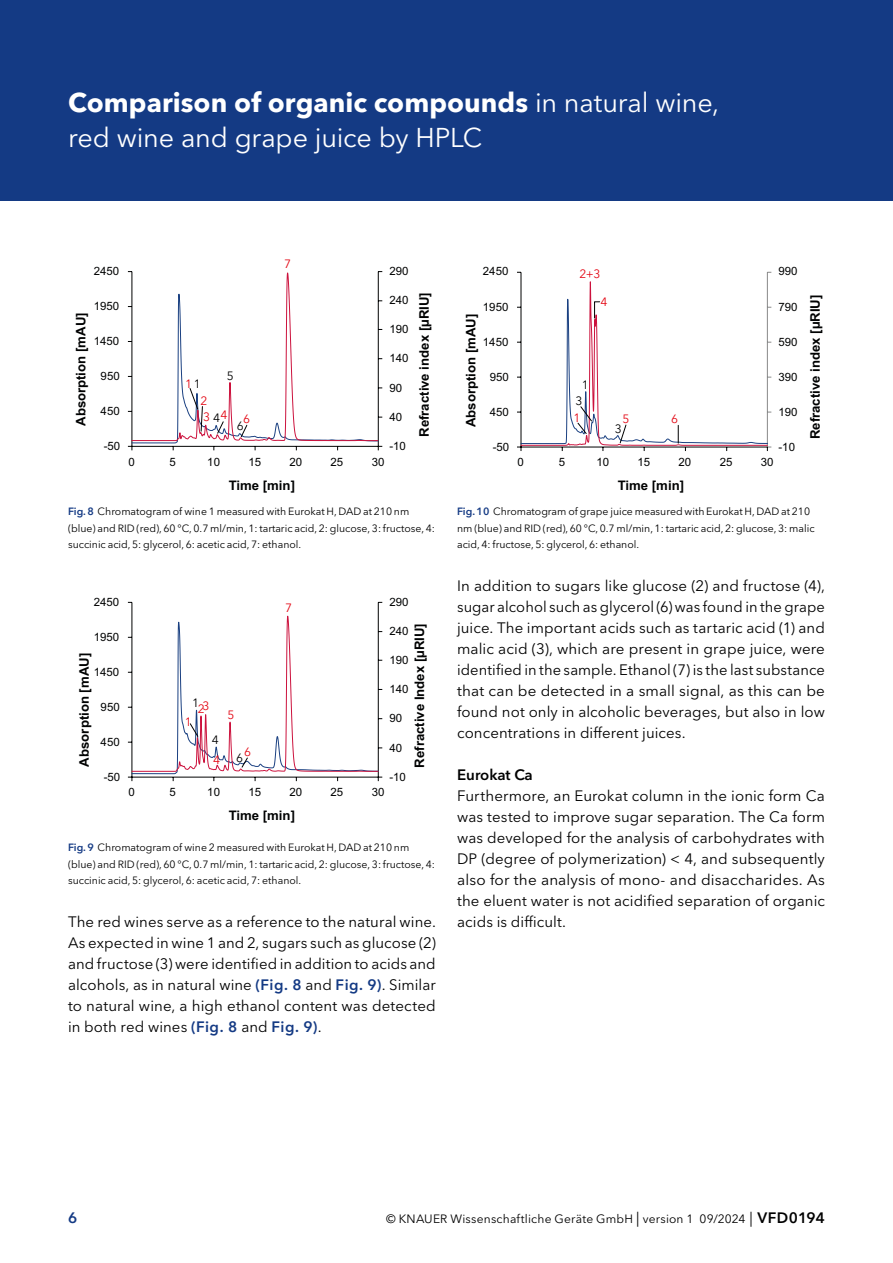
<style>
.page{position:relative;width:893px;height:1263px;background:#fff}
.page>*{position:absolute;margin:0;border:0;box-sizing:border-box;transform-origin:0 0}
.t1{font:27px/34.5px "Avenir Next W1 G";letter-spacing:-.01em;color:#fff}
.t2{font:15px/21px "Avenir Next W1 G";letter-spacing:.005em;color:#000;text-align:justify}
.t3{font:600 15px "Avenir Next W1 G";letter-spacing:-.005em;color:#000}
.t4{font:600 15px "Avenir Next W1 G";color:#143a84}
.t5{font:700 13.2px "Arial";color:#010202}
.t6{font:12px/16.6px "Avenir Next W1 G";letter-spacing:.015em;color:#000;text-align:center}
.t7{font:12px/17.9px "Avenir Next W1 G";color:#e30613}
.t8{font:11.4px "Arial";color:#010202}
.t9{font:10.5px/16.5px "Avenir Next W1 G";color:#000}
.s1{font-weight:700}
.s2{color:#000}
.s3{font-weight:600;color:#143a84}
.s4{font-size:15px}
.s5{font-weight:600;font-size:15px}
</style>
<div class="page">
<div style="left:0;top:0;width:893px;height:201px;background:#143a84"></div>
<hr style="left:378px;top:602px;width:1px;height:175px;background:#010202">
<hr style="left:132px;top:602px;width:1px;height:175px;background:#010202">
<hr style="left:767px;top:272px;width:1px;height:175px;background:#888989">
<hr style="left:521px;top:272px;width:1px;height:175px;background:#010202">
<svg style="left:128px;top:271px;width:254px;height:179px"></svg>
<svg style="left:128px;top:615px;width:254px;height:166px"></svg>
<svg style="left:517px;top:281px;width:254px;height:170px"></svg>
<h1 class="t1" style="left:68px;top:86px;width:653px"><span class="s1">Comparison of organic compounds</span> in natural wine, red wine and grape juice by HPLC</h1>
<p class="t8" style="left:94px;top:263px;width:27px">2450</p>
<p class="t7" style="left:284px;top:255px;width:8px">7</p>
<p class="t8" style="left:389px;top:263px;width:21px">290</p>
<p class="t8" style="left:483px;top:264px;width:27px">2450</p>
<p class="t7" style="left:579px;top:265px;width:22px">2+3</p>
<p class="t8" style="left:778px;top:264px;width:21px">990</p>
<p class="t8" style="left:94px;top:299px;width:27px">1950</p>
<p class="t5" style="left:72px;top:426px;width:115px;rotate:-90deg">Absorption [mAU]</p>
<p class="t8" style="left:94px;top:334px;width:27px">1450</p>
<p class="t8" style="left:101px;top:369px;width:21px">950</p>
<p class="t8" style="left:101px;top:404px;width:21px">450</p>
<p class="t6" style="left:227px;top:367px;width:8px">5</p>
<p class="t7" style="left:200px;top:374px;width:8px;text-indent:-15px">1<span class="s2">1<br></span>2</p>
<p class="t7" style="left:203px;top:407px;width:26px">3 4</p>
<p class="t7" style="left:243px;top:410px;width:8px">6</p>
<p class="t6" style="left:213px;top:409px;width:8px">4</p>
<p class="t6" style="left:237px;top:418px;width:8px">6</p>
<p class="t8" style="left:389px;top:292px;width:21px">240</p>
<p class="t8" style="left:389px;top:322px;width:21px">190</p>
<p class="t8" style="left:389px;top:351px;width:21px">140</p>
<p class="t8" style="left:389px;top:380px;width:14px">90</p>
<p class="t8" style="left:389px;top:409px;width:14px">40</p>
<p class="t5" style="left:415px;top:437px;width:146px;rotate:-90deg">Refractive index [µRIU]</p>
<p class="t8" style="left:483px;top:299px;width:27px">1950</p>
<p class="t5" style="left:462px;top:427px;width:115px;rotate:-90deg">Absorption [mAU]</p>
<p class="t8" style="left:483px;top:334px;width:27px">1450</p>
<p class="t8" style="left:490px;top:369px;width:21px">950</p>
<p class="t8" style="left:490px;top:404px;width:21px">450</p>
<p class="t7" style="left:600px;top:293px;width:8px">4</p>
<p class="t6" style="left:575px;top:376px;width:15px">1<br>3</p>
<p class="t7" style="left:573px;top:408px;width:8px">1</p>
<p class="t7" style="left:622px;top:410px;width:8px">5</p>
<p class="t7" style="left:671px;top:410px;width:8px">6</p>
<p class="t6" style="left:615px;top:420px;width:8px">3</p>
<p class="t8" style="left:778px;top:299px;width:21px">790</p>
<p class="t8" style="left:778px;top:334px;width:21px">590</p>
<p class="t8" style="left:778px;top:369px;width:21px">390</p>
<p class="t8" style="left:778px;top:404px;width:21px">190</p>
<p class="t5" style="left:806px;top:439px;width:146px;rotate:-90deg">Refractive index [µRIU]</p>
<p class="t8" style="left:104px;top:439px;width:18px">-50</p>
<p class="t8" style="left:389px;top:439px;width:18px">-10</p>
<p class="t8" style="left:493px;top:439px;width:18px">-50</p>
<p class="t8" style="left:778px;top:439px;width:18px">-10</p>
<p class="t8" style="left:129px;top:454px;width:8px">0</p>
<p class="t8" style="left:170px;top:454px;width:8px">5</p>
<p class="t8" style="left:207px;top:454px;width:14px">10</p>
<p class="t8" style="left:248px;top:454px;width:14px">15</p>
<p class="t8" style="left:289px;top:454px;width:14px">20</p>
<p class="t8" style="left:331px;top:454px;width:14px">25</p>
<p class="t8" style="left:372px;top:454px;width:14px">30</p>
<p class="t8" style="left:518px;top:455px;width:8px">0</p>
<p class="t8" style="left:559px;top:455px;width:8px">5</p>
<p class="t8" style="left:596px;top:455px;width:14px">10</p>
<p class="t8" style="left:637px;top:455px;width:14px">15</p>
<p class="t8" style="left:679px;top:455px;width:14px">20</p>
<p class="t8" style="left:720px;top:455px;width:14px">25</p>
<p class="t8" style="left:761px;top:455px;width:14px">30</p>
<p class="t5" style="left:229px;top:476px;width:68px">Time [min]</p>
<p class="t9" style="left:68px;top:503px;width:369px"><span class="s3">Fig. 8</span> Chromatogram of wine 1 measured with Eurokat H, DAD at 210 nm (blue) and RID (red), 60 °C, 0.7 ml/min, 1: tartaric acid, 2: glucose, 3: fructose, 4: succinic acid, 5: glycerol, 6: acetic acid, 7: ethanol.</p>
<p class="t8" style="left:94px;top:594px;width:27px">2450</p>
<p class="t7" style="left:285px;top:599px;width:8px">7</p>
<p class="t8" style="left:389px;top:594px;width:21px">290</p>
<p class="t8" style="left:94px;top:629px;width:27px">1950</p>
<p class="t5" style="left:76px;top:766px;width:115px;rotate:-90deg">Absorption [mAU]</p>
<p class="t8" style="left:94px;top:664px;width:27px">1450</p>
<p class="t8" style="left:101px;top:699px;width:21px">950</p>
<p class="t8" style="left:101px;top:734px;width:21px">450</p>
<p class="t6" style="left:192px;top:694px;width:8px">1</p>
<p class="t7" style="left:198px;top:699px;width:13px">2 3</p>
<p class="t7" style="left:185px;top:713px;width:8px">1</p>
<p class="t6" style="left:212px;top:732px;width:8px">4</p>
<p class="t7" style="left:213px;top:751px;width:8px">4</p>
<p class="t7" style="left:227px;top:705px;width:8px">5</p>
<p class="t7" style="left:244px;top:743px;width:8px">6</p>
<p class="t6" style="left:236px;top:749px;width:8px">6</p>
<p class="t5" style="left:411px;top:768px;width:146px;rotate:-90deg">Refractive Index [µRIU]</p>
<p class="t8" style="left:389px;top:623px;width:21px">240</p>
<p class="t8" style="left:389px;top:652px;width:21px">190</p>
<p class="t8" style="left:389px;top:682px;width:21px">140</p>
<p class="t8" style="left:389px;top:711px;width:14px">90</p>
<p class="t8" style="left:389px;top:740px;width:14px">40</p>
<p class="t8" style="left:104px;top:769px;width:18px">-50</p>
<p class="t8" style="left:389px;top:769px;width:18px">-10</p>
<p class="t8" style="left:129px;top:785px;width:8px">0</p>
<p class="t8" style="left:170px;top:785px;width:8px">5</p>
<p class="t8" style="left:207px;top:785px;width:14px">10</p>
<p class="t8" style="left:248px;top:785px;width:14px">15</p>
<p class="t8" style="left:289px;top:785px;width:14px">20</p>
<p class="t8" style="left:331px;top:785px;width:14px">25</p>
<p class="t8" style="left:372px;top:785px;width:14px">30</p>
<p class="t5" style="left:229px;top:807px;width:68px">Time [min]</p>
<p class="t9" style="left:68px;top:839px;width:369px"><span class="s3">Fig. 9</span> Chromatogram of wine 2 measured with Eurokat H, DAD at 210 nm (blue) and RID (red), 60 °C, 0.7 ml/min, 1: tartaric acid, 2: glucose, 3: fructose, 4: succinic acid, 5: glycerol, 6: acetic acid, 7: ethanol.</p>
<p class="t2" style="left:68px;top:911px;width:369px">The red wines serve as a reference to the natural wine.<br>As expected in wine 1 and 2, sugars such as glucose (2) and fructose (3) were identified in addition to acids and alcohols, as in natural wine <span class="s3">(Fig. 8</span> and <span class="s3">Fig. 9)</span>. Similar to natural wine, a high ethanol content was detected in both red wines <span class="s3">(Fig. 8</span> and <span class="s3">Fig. 9)</span>.</p>
<p class="t5" style="left:618px;top:477px;width:68px">Time [min]</p>
<p class="t9" style="left:457px;top:503px;width:359px"><span class="s3">Fig. 10</span> Chromatogram of grape juice measured with Eurokat H, DAD at 210 nm (blue) and RID (red), 60 °C, 0.7 ml/min, 1: tartaric acid, 2: glucose, 3: malic acid, 4: fructose, 5: glycerol, 6: ethanol.</p>
<p class="t2" style="left:457px;top:575px;width:369px">In addition to sugars like glucose (2) and fructose (4), sugar alcohol such as glycerol (6) was found in the grape juice. The important acids such as tartaric acid (1) and malic acid (3), which are present in grape juice, were identified in the sample. Ethanol (7) is the last substance that can be detected in a small signal, as this can be found not only in alcoholic beverages, but also in low concentrations in different juices.</p>
<p class="t3" style="left:457px;top:766px;width:77px">Eurokat Ca</p>
<p class="t2" style="left:457px;top:785px;width:369px">Furthermore, an Eurokat column in the ionic form Ca was tested to improve sugar separation. The Ca form was developed for the analysis of carbohydrates with DP (degree of polymerization) &lt; 4, and subsequently also for the analysis of mono- and disaccharides. As the eluent water is not acidified separation of organic acids is difficult.</p>
<p class="t4" style="left:68px;top:1209px;width:11px">6</p>
<p class="t6" style="left:386px;top:1211px;width:440px">© KNAUER Wissenschaftliche Geräte GmbH <span class="s4">|</span> version 1 09/2024 <span class="s4">|</span> <span class="s5">VFD0194</span></p>
</div>
